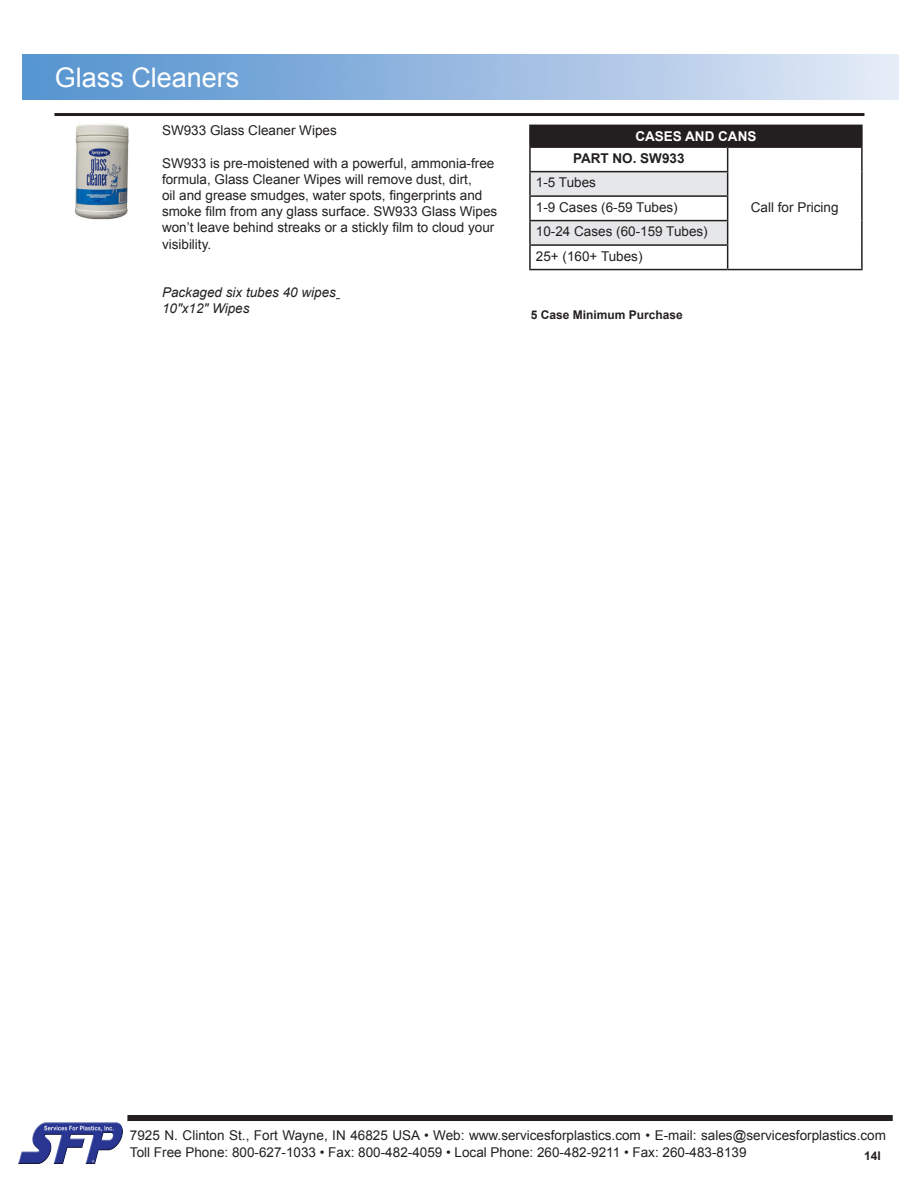
<style>
.page{position:relative;width:918px;height:1188px;background:#fff}
.page>*{position:absolute;margin:0;border:0;box-sizing:border-box;transform-origin:0 0}
.t1{font:27px "Arial";color:#fff}
.t2{font:13.5px/16.2px "Arial";color:#231f20}
.t3{font:italic 13.5px "Arial";color:#231f20}
.t4{font:700 13.5px "Arial";color:#fffffd}
.t5{font:700 13.5px "Arial";color:#231f20}
.t6{font:700 12px "Arial";color:#231f20}
</style>
<div class="page">
<img style="left:19px;top:1123px;width:103px;height:41px">
<div style="left:127px;top:1115px;width:766px;height:6px;background:#231f20"></div>
<img style="left:74px;top:124px;width:55px;height:96px">
<hr style="left:54px;top:113px;width:810px;height:3px;background:#231f20">
<img style="left:22px;top:54px;width:877px;height:46px">
<div style="left:530px;top:125px;width:332px;height:22px;background:#231f20"></div>
<hr style="left:529px;top:148px;width:2px;height:23px;background:#231f20">
<hr style="left:861px;top:148px;width:2px;height:24px;background:#231f20">
<hr style="left:529px;top:171px;width:199px;height:1px;background:#231f20">
<hr style="left:529px;top:172px;width:2px;height:23px;background:#231f20">
<hr style="left:861px;top:172px;width:2px;height:24px;background:#231f20">
<hr style="left:529px;top:195px;width:199px;height:2px;background:#231f20">
<hr style="left:529px;top:197px;width:2px;height:23px;background:#231f20">
<hr style="left:861px;top:196px;width:2px;height:25px;background:#231f20">
<hr style="left:529px;top:220px;width:199px;height:1px;background:#231f20">
<hr style="left:529px;top:221px;width:2px;height:23px;background:#231f20">
<hr style="left:861px;top:221px;width:2px;height:24px;background:#231f20">
<hr style="left:529px;top:244px;width:199px;height:2px;background:#231f20">
<hr style="left:529px;top:246px;width:2px;height:23px;background:#231f20">
<svg style="left:530px;top:148px;width:198px;height:121px"></svg>
<hr style="left:861px;top:245px;width:2px;height:24px;background:#231f20">
<hr style="left:529px;top:269px;width:199px;height:1px;background:#231f20">
<hr style="left:728px;top:269px;width:135px;height:1px;background:#231f20">
<hr style="left:529px;top:125px;width:199px;height:1px;background:#231f20">
<hr style="left:529px;top:126px;width:2px;height:20px;background:#231f20">
<hr style="left:728px;top:125px;width:135px;height:1px;background:#231f20">
<hr style="left:861px;top:126px;width:2px;height:20px;background:#231f20">
<hr style="left:529px;top:146px;width:199px;height:2px;background:#231f20">
<hr style="left:728px;top:146px;width:135px;height:2px;background:#231f20">
<p class="t1" style="left:55px;top:60px;width:186px">Glass Cleaners</p>
<p class="t2" style="left:162px;top:123px;width:176px">SW933 Glass Cleaner Wipes</p>
<p class="t2" style="left:162px;top:155px;width:337px">SW933 is pre-moistened with a powerful, ammonia-free formula, Glass Cleaner Wipes will remove dust, dirt,<br>oil and grease smudges, water spots, fingerprints and smoke film from any glass surface. SW933 Glass Wipes won’t leave behind streaks or a stickly film to cloud your visibility.</p>
<p class="t3" style="left:162px;top:284px;width:176px">Packaged six tubes 40 wipes</p>
<p class="t3" style="left:162px;top:300px;width:89px">10"x12" Wipes</p>
<p class="t6" style="left:531px;top:307px;width:154px">5 Case Minimum Purchase</p>
<p class="t4" style="left:635px;top:127px;width:123px">CASES AND CANS</p>
<p class="t5" style="left:573px;top:149px;width:113px">PART NO. SW933</p>
<p class="t2" style="left:751px;top:199px;width:89px">Call for Pricing</p>
<p class="t2" style="left:536px;top:175px;width:62px">1-5 Tubes</p>
<p class="t2" style="left:536px;top:199px;width:143px">1-9 Cases (6-59 Tubes)</p>
<p class="t2" style="left:536px;top:224px;width:173px">10-24 Cases (60-159 Tubes)</p>
<p class="t2" style="left:536px;top:248px;width:108px">25+ (160+ Tubes)</p>
<p class="t2" style="left:130px;top:1128px;width:757px">7925 N. Clinton St., Fort Wayne, IN 46825 USA • Web: www.servicesforplastics.com • E-mail: sales@servicesforplastics.com<br>Toll Free Phone: 800-627-1033 • Fax: 800-482-4059 • Local Phone: 260-482-9211 • Fax: 260-483-8139</p>
<p class="t6" style="left:864px;top:1148px;width:18px">14I</p>
</div>
